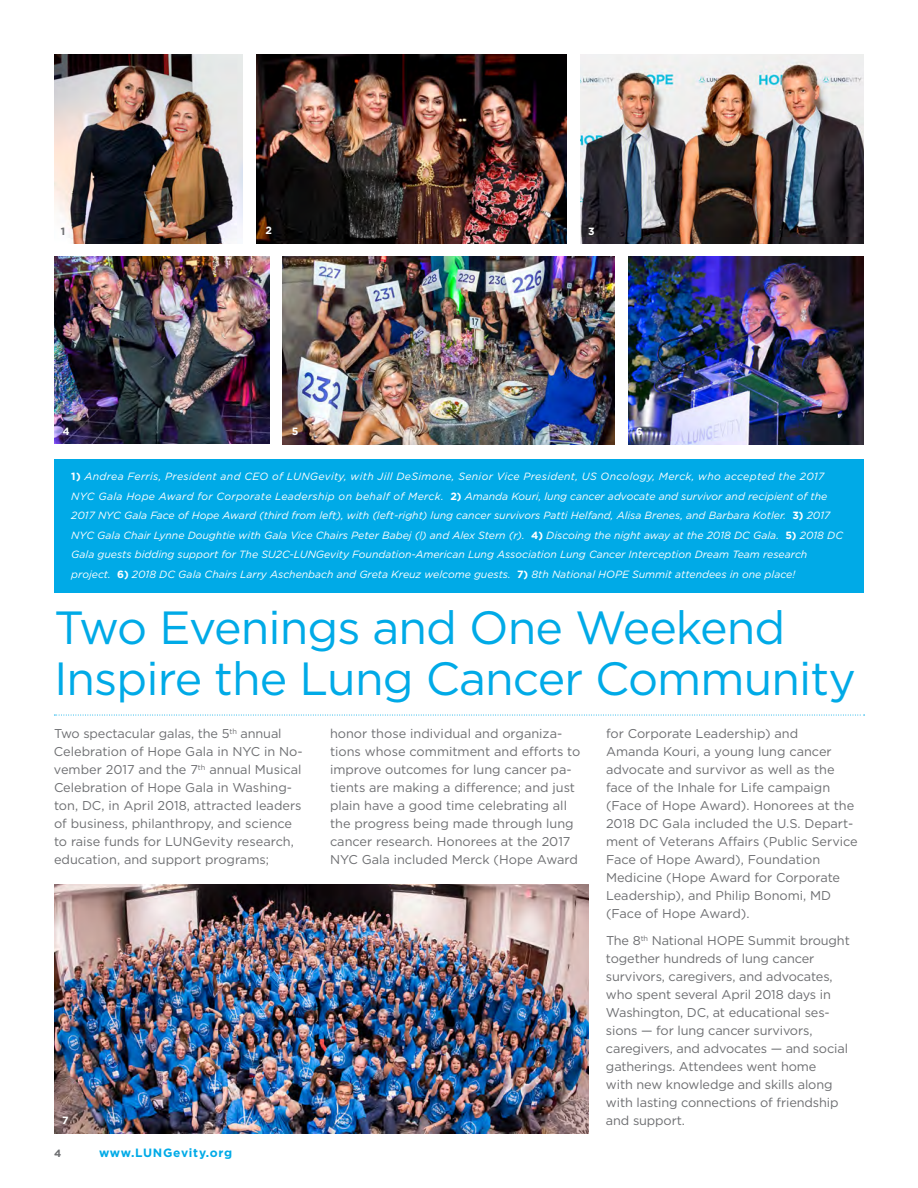
<style>
.page{position:relative;width:918px;height:1188px;background:#fff}
.page>*{position:absolute;margin:0;border:0;box-sizing:border-box;transform-origin:0 0}
.t1{font:46.5px/51px "Gotham";letter-spacing:-.02em;color:#00aae7}
.t2{font:12.75px/18px "Gotham";color:#6d6e71}
.t3{font:700 12px "Gotham";letter-spacing:.06em;color:#00aae7}
.t4{font:italic 10.5px/19.5px "Gotham";color:#fff}
.t5{font:700 10.5px "Gotham";color:#fff}
.t6{font:700 10.5px "Gotham";color:#6d6e71}
.s1{font-weight:700;font-style:normal}
</style>
<div class="page">
<img style="left:628px;top:256px;width:236px;height:188px">
<img style="left:283px;top:256px;width:331px;height:188px">
<img style="left:54px;top:256px;width:216px;height:188px">
<img style="left:54px;top:885px;width:535px;height:248px">
<img style="left:256px;top:55px;width:311px;height:188px">
<img style="left:54px;top:55px;width:189px;height:189px">
<img style="left:580px;top:54px;width:284px;height:189px">
<svg style="left:54px;top:715px;width:811px;height:1px"></svg>
<div style="left:54px;top:459px;width:810px;height:134px;background:#00aae7"></div>
<p class="t5" style="left:266px;top:224px;width:8px">2</p>
<p class="t6" style="left:61px;top:224px;width:6px">1</p>
<p class="t5" style="left:588px;top:224px;width:8px">3</p>
<p class="t5" style="left:62px;top:424px;width:9px">4</p>
<p class="t5" style="left:292px;top:424px;width:8px">5</p>
<p class="t5" style="left:636px;top:424px;width:8px">6</p>
<p class="t4" style="left:71px;top:467px;width:773px"><span class="s1">1)</span> Andrea Ferris, President and CEO of LUNGevity, with Jill DeSimone, Senior Vice President, US Oncology, Merck, who accepted the 2017<br>NYC Gala Hope Award for Corporate Leadership on behalf of Merck. <span class="s1">2)</span> Amanda Kouri, lung cancer advocate and survivor and recipient of the 2017 NYC Gala Face of Hope Award (third from left), with (left-right) lung cancer survivors Patti Helfand, Alisa Brenes, and Barbara Kotler. <span class="s1">3)</span> 2017<br>NYC Gala Chair Lynne Doughtie with Gala Vice Chairs Peter Babej (l) and Alex Stern (r). <span class="s1">4)</span> Discoing the night away at the 2018 DC Gala. <span class="s1">5)</span> 2018 DC Gala guests bidding support for The SU2C-LUNGevity Foundation-American Lung Association Lung Cancer Interception Dream Team research project. <span class="s1">6)</span> 2018 DC Gala Chairs Larry Aschenbach and Greta Kreuz welcome guests. <span class="s1">7)</span> 8th National HOPE Summit attendees in one place!</p>
<h1 class="t1" style="left:54px;top:601px;width:803px">Two Evenings and One Weekend<br>Inspire the Lung Cancer Community</h1>
<p class="t2" style="left:54px;top:724px;width:250px">Two spectacular galas, the 5<sup>th</sup> annual Celebration of Hope Gala in NYC in No&shy;vember 2017 and the 7<sup>th</sup> annual Musical Celebration of Hope Gala in Washing&shy;ton, DC, in April 2018, attracted leaders of business, philanthropy, and science to raise funds for LUNGevity research, education, and support programs;</p>
<p class="t2" style="left:330px;top:724px;width:252px">honor those individual and organiza&shy;tions whose commitment and efforts to improve outcomes for lung cancer pa&shy;tients are making a difference; and just plain have a good time celebrating all the progress being made through lung cancer research. Honorees at the 2017<br>NYC Gala included Merck (Hope Award</p>
<p class="t2" style="left:606px;top:724px;width:253px">for Corporate Leadership) and<br>Amanda Kouri, a young lung cancer advocate and survivor as well as the face of the Inhale for Life campaign (Face of Hope Award). Honorees at the 2018 DC Gala included the U.S. Depart&shy;ment of Veterans Affairs (Public Service Face of Hope Award), Foundation Medicine (Hope Award for Corporate Leadership), and Philip Bonomi, MD (Face of Hope Award).</p>
<p class="t2" style="left:606px;top:931px;width:245px">The 8<sup>th</sup> National HOPE Summit brought together hundreds of lung cancer survivors, caregivers, and advocates, who spent several April 2018 days in Washington, DC, at educational ses&shy;sions — for lung cancer survivors, caregivers, and advocates — and social gatherings. Attendees went home<br>with new knowledge and skills along with lasting connections of friendship and support.</p>
<p class="t6" style="left:54px;top:1146px;width:9px">4</p>
<p class="t3" style="left:99px;top:1145px;width:135px">www.LUNGevity.org</p>
<p class="t5" style="left:62px;top:1113px;width:8px">7</p>
</div>
